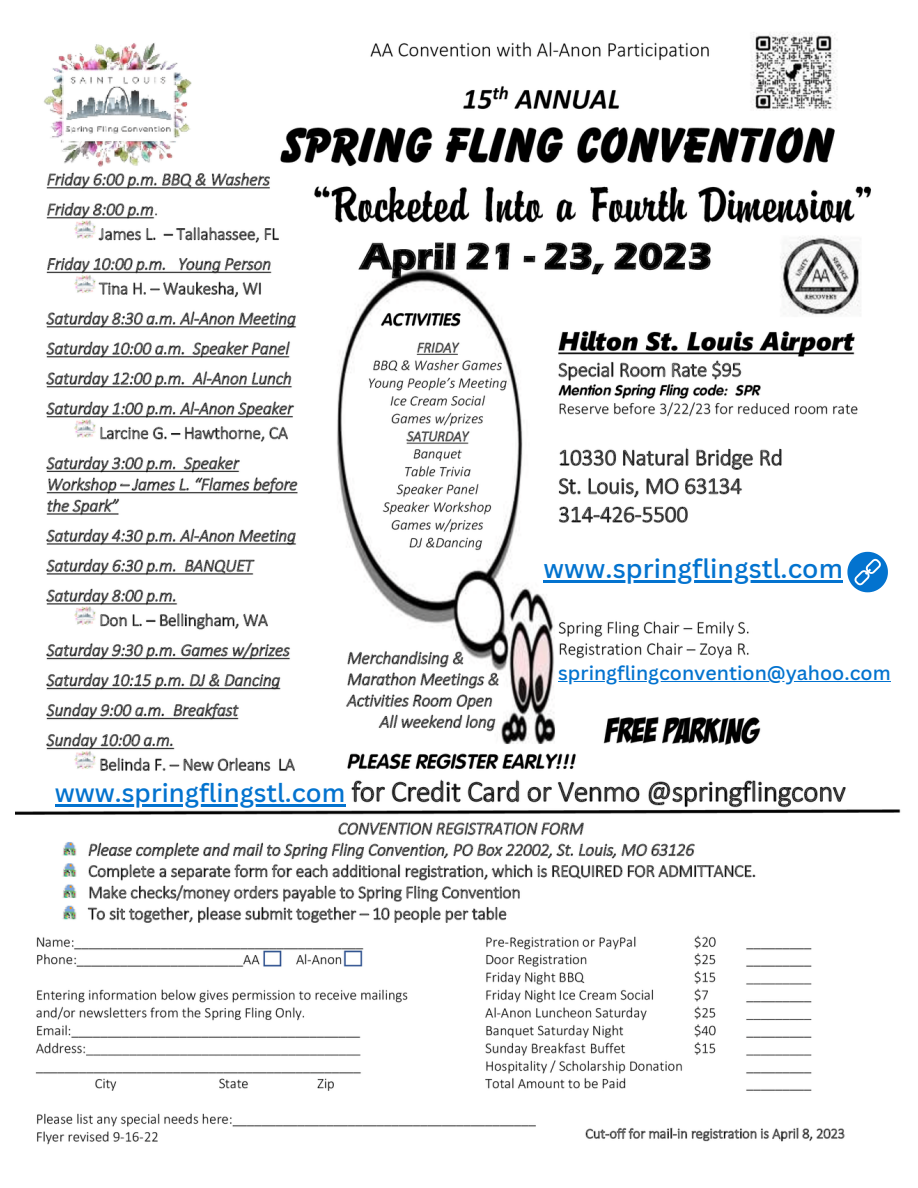
<style>
.page{position:relative;width:918px;height:1188px;background:#fff}
.page>*{position:absolute;margin:0;border:0;box-sizing:border-box;transform-origin:0 0}
.t1{font:500 26.25px "Canva Sans";color:#0373cf}
.t2{font:500 25.5px "Canva Sans";color:#0373cf}
.t3{font:500 19.5px "Canva Sans";color:#0373cf}
</style>
<div class="page">
<img style="left:15px;top:32px;width:886px;height:1113px">
<img style="left:754px;top:617px;width:128px;height:44px">
<img style="left:558px;top:661px;width:343px;height:31px">
<hr style="left:558px;top:681px;width:333px;height:1px;background:#0373cf">
<img style="left:540px;top:555px;width:318px;height:38px">
<svg style="left:847px;top:552px;width:41px;height:40px"></svg>
<hr style="left:544px;top:580px;width:299px;height:3px;background:#0373cf">
<img style="left:32px;top:777px;width:317px;height:30px">
<hr style="left:55px;top:804px;width:290px;height:2px;background:#0373cf">
<h2 class="t2" style="left:55px;top:774px;width:292px">www.springflingstl.com</h2>
<h1 class="t1" style="left:544px;top:550px;width:301px">www.springflingstl.com</h1>
<p class="t3" style="left:558px;top:659px;width:334px">springflingconvention@yahoo.com</p>
</div>
